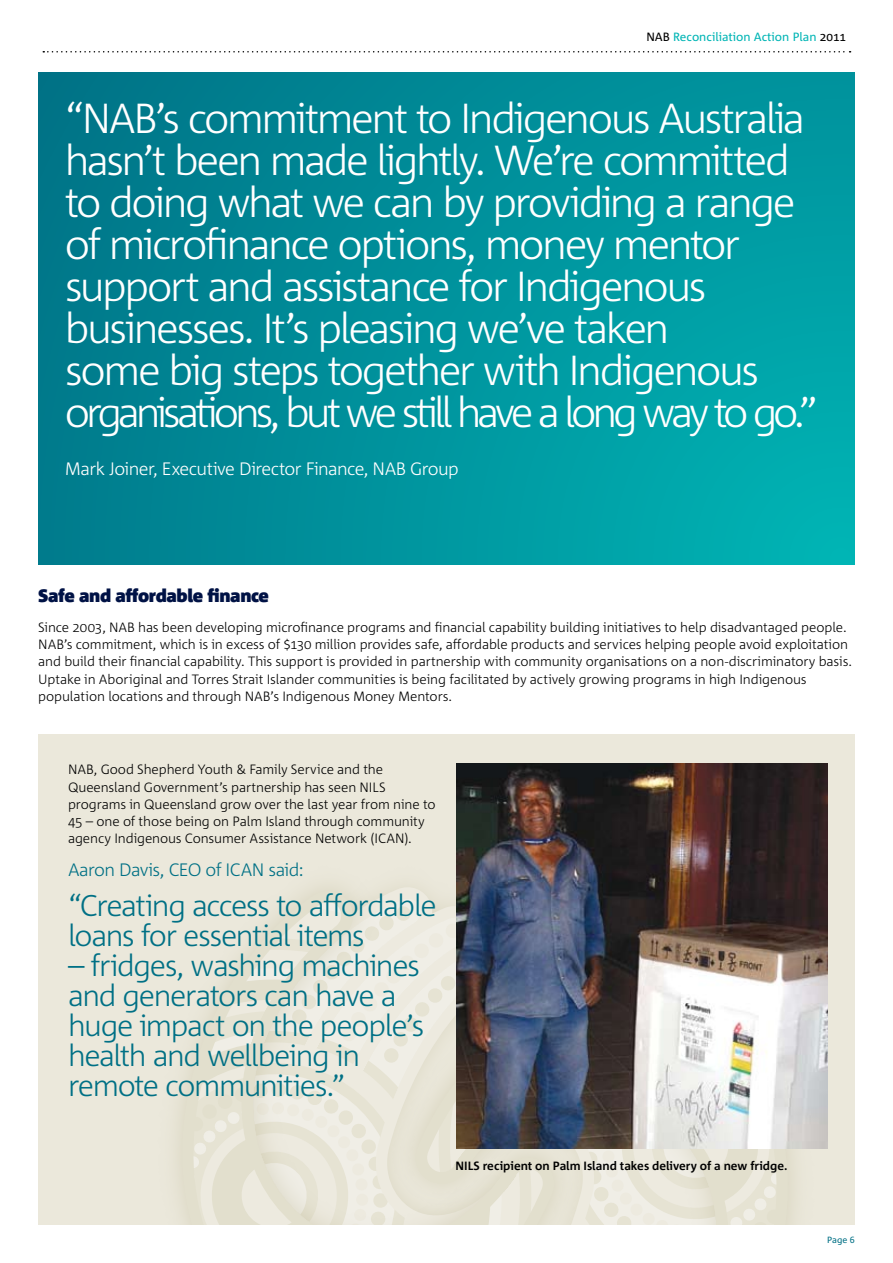
<style>
.page{position:relative;width:893px;height:1263px;background:#fff}
.page>*{position:absolute;margin:0;border:0;box-sizing:border-box;transform-origin:0 0}
.t1{font:300 42px/42px "Corpid C1 s";letter-spacing:-.06em;color:#fff}
.t2{font:300 30px/30px "Corpid C1 s";letter-spacing:-.045em;color:#007085}
.t3{font:300 18px "Corpid C1 s";letter-spacing:-.035em;color:#fff}
.t4{font:300 18px "Corpid C1 s";letter-spacing:-.03em;color:#007085}
.t5{font:900 18px "Corpid C1 s";letter-spacing:-.02em;color:#001245}
.t6{font:300 13.5px/17.2px "Corpid C1 s";letter-spacing:-.01em;color:#000}
.t7{font:700 12px "Corpid C1 s";color:#000}
.t8{font:12px "Corpid C1 s";color:#00b5b5}
.t9{font:9px "Corpid C1 s";color:#007085}
.s1{color:#000}
</style>
<div class="page">
<div style="left:38px;top:72px;width:817px;height:492px;background:linear-gradient(to right,#00798b,#00a8ac)"></div>
<svg style="left:38px;top:734px;width:817px;height:491px;background:#e9e6d9"></svg>
<svg style="left:43px;top:51px;width:808px;height:2px"></svg>
<img style="left:456px;top:763px;width:371px;height:385px">
<p class="t8" style="left:646px;top:29px;width:194px"><span class="s1">NAB</span> Reconciliation Action Plan <span class="s1">2011</span></p>
<p class="t1" style="left:65px;top:97px;width:755px">“NAB’s commitment to Indigenous Australia hasn’t been made lightly. We’re committed to doing what we can by providing a range of microfinance options, money mentor support and assistance for Indigenous businesses. It’s pleasing we’ve taken<br>some big steps together with Indigenous organisations, but we still have a long way to go.”</p>
<h3 class="t3" style="left:65px;top:457px;width:395px">Mark Joiner, Executive Director Finance, NAB Group</h3>
<h3 class="t5" style="left:38px;top:584px;width:232px">Safe and affordable finance</h3>
<p class="t6" style="left:38px;top:618px;width:815px">Since 2003, NAB has been developing microfinance programs and financial capability building initiatives to help disadvantaged people.<br>NAB’s commitment, which is in excess of $130 million provides safe, affordable products and services helping people avoid exploitation and build their financial capability. This support is provided in partnership with community organisations on a non-discriminatory basis.<br>Uptake in Aboriginal and Torres Strait Islander communities is being facilitated by actively growing programs in high Indigenous population locations and through NAB’s Indigenous Money Mentors.</p>
<p class="t6" style="left:68px;top:761px;width:369px">NAB, Good Shepherd Youth &amp; Family Service and the Queensland Government’s partnership has seen NILS programs in Queensland grow over the last year from nine to 45 – one of those being on Palm Island through community agency Indigenous Consumer Assistance Network (ICAN).</p>
<h3 class="t4" style="left:68px;top:858px;width:237px">Aaron Davis, CEO of ICAN said:</h3>
<h2 class="t2" style="left:68px;top:890px;width:370px">“Creating access to affordable loans for essential items</h2>
<h2 class="t2" style="left:68px;top:950px;width:358px">– fridges, washing machines and generators can have a huge impact on the people’s health and wellbeing in remote communities.”</h2>
<p class="t7" style="left:455px;top:1158px;width:334px">NILS recipient on Palm Island takes delivery of a new fridge.</p>
<p class="t9" style="left:827px;top:1234px;width:22px">Page</p>
</div>
